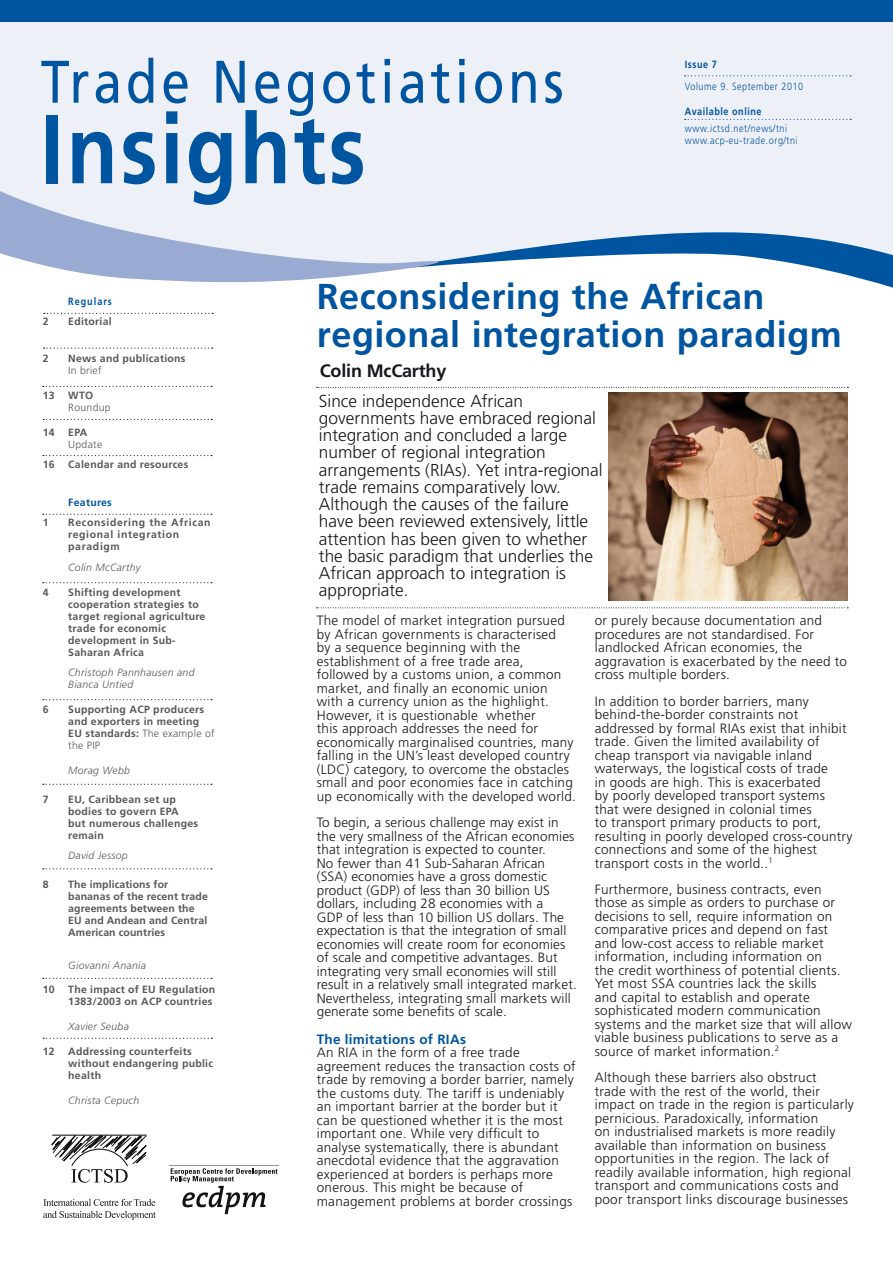
<style>
.page{position:relative;width:893px;height:1263px;background:#fff}
.page>*{position:absolute;margin:0;border:0;box-sizing:border-box;transform-origin:0 0}
.t1{font:700 97.5px "Frutiger LT Std";letter-spacing:.03em;color:#0055a0;scale:.86 1}
.Heading_1{font:60px "Frutiger LT Std";letter-spacing:.075em;color:#0055a0;scale:.86 1}
.Heading_1-2{font:700 36px/37.5px "Frutiger LT Std";letter-spacing:.015em;color:#0055a0}
.Heading_1-3{font:700 18px "Frutiger LT Std";letter-spacing:-.01em;color:#1a171c}
.Heading_1-4{font:300 17.25px/17.2px "Frutiger LT Std";color:#1a171c}
.Heading_1-5{font:300 13.5px/13.5px "Frutiger LT Std";letter-spacing:.02em;color:#1a171c}
.Heading_1-6{font:700 10.5px/12px "Frutiger LT Std";letter-spacing:.025em;color:#58585a}
.Heading_1-7{font:italic 300 10.5px/12px "Frutiger LT Std";letter-spacing:.025em;color:#58585a}
.Heading_1-8{font:300 10.5px/12.6px "Frutiger LT Std";letter-spacing:.06em;color:#0055a0;scale:.86 1}
.Heading_1-9{font:700 10.5px/12px "Frutiger LT Std";letter-spacing:.06em;color:#58585a}
.Heading_1-10{font:700 10.5px "Frutiger LT Std";letter-spacing:.06em;color:#0055a0;scale:.86 1}
.Heading_1-11{font:300 10.5px/12px "Frutiger LT Std";letter-spacing:.025em;color:#58585a}
.Heading_1-12{font:700 10.5px "Frutiger LT Std";letter-spacing:.11em;color:#0055a0;scale:.86 1}
.Heading_1-13{font:700 10.5px "Frutiger LT Std";letter-spacing:.025em;color:#0055a0}
.s1{font-weight:300}
.s2{font-weight:700}
.s3{font-weight:700;color:#0055a0}
</style>
<div class="page">
<svg style="left:51px;top:1134px;width:96px;height:49px"></svg>
<svg style="left:43px;top:1199px;width:113px;height:21px"></svg>
<svg style="left:169px;top:1165px;width:110px;height:50px"></svg>
<svg style="left:316px;top:607px;width:532px;height:1px"></svg>
<svg style="left:317px;top:387px;width:531px;height:1px"></svg>
<svg style="left:44px;top:313px;width:169px;height:1px"></svg>
<svg style="left:44px;top:348px;width:169px;height:1px"></svg>
<svg style="left:43px;top:386px;width:169px;height:1px"></svg>
<svg style="left:43px;top:455px;width:169px;height:1px"></svg>
<svg style="left:43px;top:514px;width:169px;height:1px"></svg>
<svg style="left:43px;top:582px;width:169px;height:1px"></svg>
<svg style="left:43px;top:699px;width:169px;height:1px"></svg>
<svg style="left:43px;top:784px;width:169px;height:1px"></svg>
<svg style="left:43px;top:868px;width:169px;height:1px"></svg>
<svg style="left:43px;top:978px;width:169px;height:1px"></svg>
<svg style="left:43px;top:419px;width:169px;height:1px"></svg>
<svg style="left:43px;top:1038px;width:169px;height:1px"></svg>
<svg style="left:0;top:22px;width:893px;height:264px;fill:#eef0f8"></svg>
<svg style="left:0;top:156px;width:467px;height:129px;fill:#eef0f8"></svg>
<div style="left:0;top:0;width:893px;height:22px;background:#0055a0"></div>
<svg style="left:685px;top:119px;width:166px;height:1px"></svg>
<svg style="left:685px;top:75px;width:166px;height:1px"></svg>
<img style="left:609px;top:392px;width:239px;height:208px">
<p class="Heading_1" style="left:41px;top:47px;width:609px">Trade Negotiations</p>
<p class="t1" style="left:41px;top:92px;width:379px">Insights</p>
<p class="Heading_1-10" style="left:685px;top:59px;width:39px">Issue 7</p>
<p class="Heading_1-8" style="left:685px;top:80px;width:139px">Volume 9. September 2010</p>
<p class="Heading_1-10" style="left:685px;top:105px;width:91px">Available online</p>
<p class="Heading_1-8" style="left:685px;top:122px;width:133px">www.ictsd.net/news/tni www.acp-eu-trade.org/tni</p>
<p class="Heading_1-12" style="left:68px;top:296px;width:52px">Regulars</p>
<p class="Heading_1-6" style="left:43px;top:315px;width:7px">2</p>
<p class="Heading_1-6" style="left:68px;top:315px;width:45px">Editorial</p>
<p class="Heading_1-6" style="left:43px;top:353px;width:7px">2</p>
<p class="Heading_1-6" style="left:68px;top:353px;width:119px">News and publications<br><span class="s1">In brief</span></p>
<p class="Heading_1-6" style="left:43px;top:389px;width:13px">13</p>
<p class="Heading_1-11" style="left:68px;top:389px;width:44px"><span class="s2">WTO<br></span>Roundup</p>
<p class="Heading_1-6" style="left:43px;top:426px;width:13px">14</p>
<p class="Heading_1-11" style="left:68px;top:426px;width:35px"><span class="s2">EPA<br></span>Update</p>
<p class="Heading_1-6" style="left:43px;top:459px;width:13px">16</p>
<p class="Heading_1-6" style="left:68px;top:459px;width:122px">Calendar and resources</p>
<p class="Heading_1-13" style="left:68px;top:496px;width:45px">Features</p>
<p class="Heading_1-6" style="left:43px;top:517px;width:7px">1</p>
<p class="Heading_1-9" style="left:68px;top:517px;width:144px">Reconsidering the African regional integration paradigm</p>
<p class="Heading_1-7" style="left:68px;top:561px;width:74px">Colin McCarthy</p>
<p class="Heading_1-6" style="left:43px;top:586px;width:7px">4</p>
<p class="Heading_1-6" style="left:68px;top:586px;width:139px">Shifting development cooperation strategies to target regional agriculture trade for economic development in Sub-<br>Saharan Africa</p>
<p class="Heading_1-7" style="left:68px;top:666px;width:128px">Christoph Pannhausen and<br>Bianca Untied</p>
<p class="Heading_1-6" style="left:43px;top:703px;width:7px">6</p>
<p class="Heading_1-6" style="left:68px;top:703px;width:148px">Supporting ACP producers and exporters in meeting<br>EU standards: <span class="s1">The example of the PIP</span></p>
<p class="Heading_1-7" style="left:68px;top:764px;width:63px">Morag Webb</p>
<p class="Heading_1-6" style="left:43px;top:793px;width:7px">7</p>
<p class="Heading_1-6" style="left:68px;top:793px;width:131px">EU, Caribbean set up bodies to govern EPA but numerous challenges remain</p>
<p class="Heading_1-7" style="left:68px;top:849px;width:61px">David Jessop</p>
<p class="Heading_1-6" style="left:43px;top:878px;width:7px">8</p>
<p class="Heading_1-6" style="left:68px;top:878px;width:141px">The implications for bananas of the recent trade agreements between the<br>EU and Andean and Central<br>American countries</p>
<p class="Heading_1-7" style="left:68px;top:959px;width:79px">Giovanni Anania</p>
<p class="Heading_1-6" style="left:43px;top:984px;width:13px">10</p>
<p class="Heading_1-6" style="left:68px;top:984px;width:148px">The impact of EU Regulation<br>1383/2003 on ACP countries</p>
<p class="Heading_1-7" style="left:68px;top:1020px;width:62px">Xavier Seuba</p>
<p class="Heading_1-6" style="left:43px;top:1045px;width:13px">12</p>
<p class="Heading_1-6" style="left:68px;top:1045px;width:146px">Addressing counterfeits without endangering public health</p>
<p class="Heading_1-7" style="left:68px;top:1094px;width:73px">Christa Cepuch</p>
<p class="Heading_1-2" style="left:317px;top:278px;width:526px">Reconsidering the African regional integration paradigm</p>
<p class="Heading_1-3" style="left:320px;top:360px;width:128px">Colin McCarthy</p>
<p class="Heading_1-4" style="left:319px;top:392px;width:285px">Since independence African governments have embraced regional integration and concluded a large number of regional integration arrangements (RIAs). Yet intra-regional trade remains comparatively low.<br>Although the causes of the failure have been reviewed extensively, little attention has been given to whether the basic paradigm that underlies the African approach to integration is appropriate.</p>
<p class="Heading_1-5" style="left:317px;top:614px;width:261px">The model of market integration pursued by African governments is characterised<br>by a sequence beginning with the establishment of a free trade area, followed by a customs union, a common market, and finally an economic union with a currency union as the highlight.<br>However, it is questionable whether<br>this approach addresses the need for economically marginalised countries, many falling in the UN’s least developed country (LDC) category, to overcome the obstacles small and poor economies face in catching up economically with the developed world.</p>
<p class="Heading_1-5" style="left:317px;top:816px;width:261px">To begin, a serious challenge may exist in the very smallness of the African economies that integration is expected to counter.<br>No fewer than 41 Sub-Saharan African (SSA) economies have a gross domestic product (GDP) of less than 30 billion US dollars, including 28 economies with a<br>GDP of less than 10 billion US dollars. The expectation is that the integration of small economies will create room for economies of scale and competitive advantages. But integrating very small economies will still result in a relatively small integrated market.<br>Nevertheless, integrating small markets will generate some benefits of scale.</p>
<p class="Heading_1-5" style="left:317px;top:1033px;width:260px"><span class="s3">The limitations of RIAs<br></span>An RIA in the form of a free trade agreement reduces the transaction costs of trade by removing a border barrier, namely the customs duty. The tariff is undeniably an important barrier at the border but it can be questioned whether it is the most important one. While very difficult to analyse systematically, there is abundant anecdotal evidence that the aggravation experienced at borders is perhaps more onerous. This might be because of management problems at border crossings</p>
<p class="Heading_1-5" style="left:595px;top:614px;width:254px">or purely because documentation and procedures are not standardised. For landlocked African economies, the aggravation is exacerbated by the need to cross multiple borders.</p>
<p class="Heading_1-5" style="left:595px;top:694px;width:259px">In addition to border barriers, many behind-the-border constraints not addressed by formal RIAs exist that inhibit trade. Given the limited availability of cheap transport via navigable inland waterways, the logistical costs of trade<br>in goods are high. This is exacerbated<br>by poorly developed transport systems that were designed in colonial times<br>to transport primary products to port, resulting in poorly developed cross-country connections and some of the highest transport costs in the world..<sup>1</sup></p>
<p class="Heading_1-5" style="left:595px;top:883px;width:259px">Furthermore, business contracts, even those as simple as orders to purchase or decisions to sell, require information on comparative prices and depend on fast and low-cost access to reliable market information, including information on<br>the credit worthiness of potential clients.<br>Yet most SSA countries lack the skills<br>and capital to establish and operate sophisticated modern communication systems and the market size that will allow viable business publications to serve as a source of market information.<sup>2</sup></p>
<p class="Heading_1-5" style="left:595px;top:1071px;width:261px">Although these barriers also obstruct<br>trade with the rest of the world, their impact on trade in the region is particularly pernicious. Paradoxically, information<br>on industrialised markets is more readily available than information on business opportunities in the region. The lack of readily available information, high regional transport and communications costs and poor transport links discourage businesses</p>
</div>
